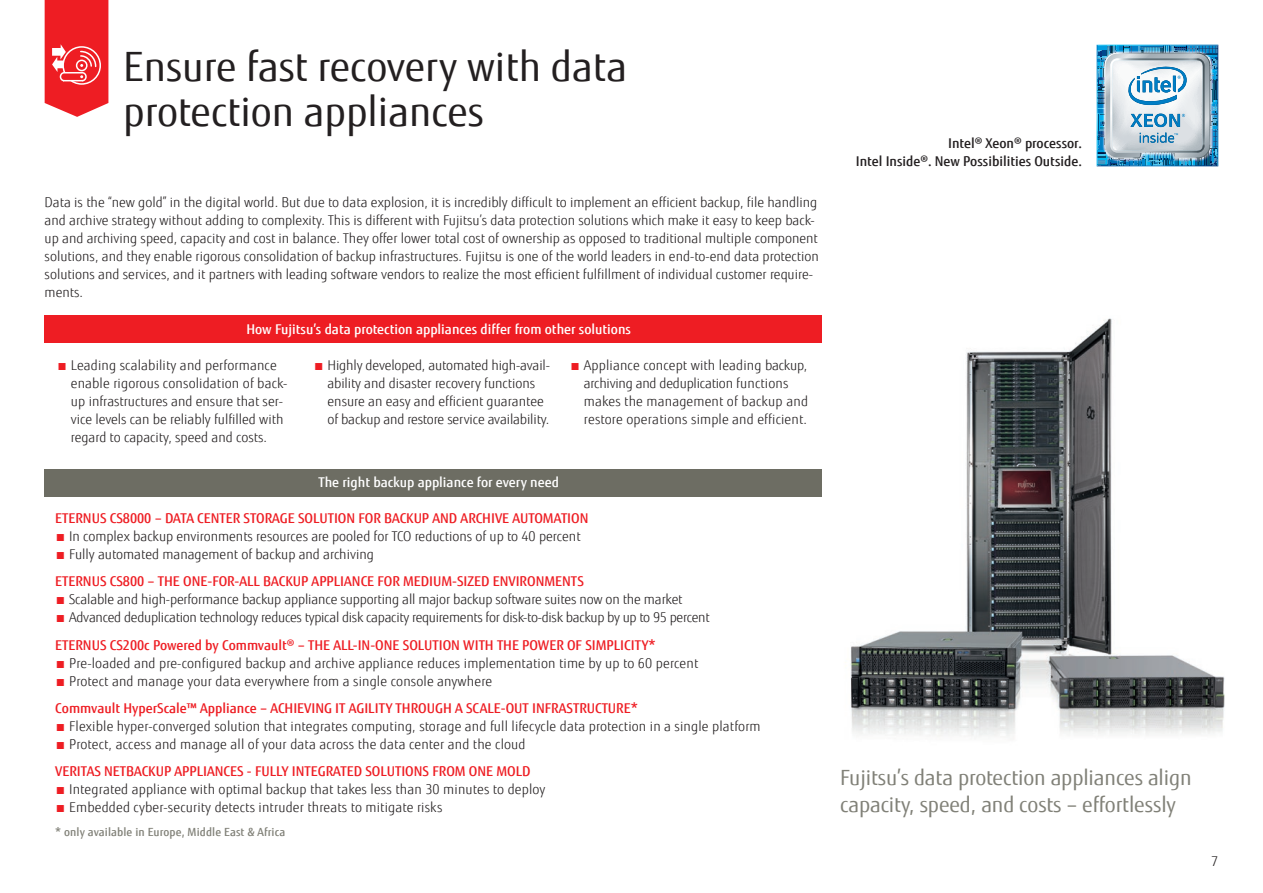
<style>
.page{position:relative;width:1263px;height:893px;background:#fff}
.page>*{position:absolute;margin:0;border:0;box-sizing:border-box;transform-origin:0 0}
.t1{font:40.5px/45.2px "Fujitsu Sans";color:#231f20}
.t2{font:21px/27.2px "Fujitsu Sans";letter-spacing:-.005em;color:#818178}
.t3{font:300 13.5px/18px "Fujitsu Sans";color:#231f20}
.t4{font:500 13.5px/27.2px "Fujitsu Sans";color:#ee1d23}
.t5{font:300 13.5px/27.2px "Fujitsu Sans";letter-spacing:-.02em;color:#231f20}
.t6{font:500 13.5px "Fujitsu Sans";color:#fff}
.t7{font:500 13.5px/18px "Fujitsu Sans";color:#231f20;text-align:right}
.t8{font:500 11.25px "Fujitsu Sans";letter-spacing:.01em;color:#818178}
.s1{color:#ee1d23}
.s2{font-weight:300}
.s3{font-weight:300;color:#231f20}
.s4{font-weight:500;color:#ee1d23}
</style>
<div class="page">
<img style="left:850px;top:318px;width:375px;height:419px">
<div style="left:45px;top:315px;width:777px;height:28px;background:#ee1d23"></div>
<div style="left:45px;top:469px;width:777px;height:27px;background:#6d6d63"></div>
<img style="left:1096px;top:45px;width:122px;height:121px">
<svg style="left:45px;top:0;width:63px;height:117px;background:#f03b40"></svg>
<h1 class="t1" style="left:123px;top:44px;width:505px">Ensure fast recovery with data protection appliances</h1>
<p class="t3" style="left:45px;top:194px;width:776px">Data is the “new gold” in the digital world. But due to data explosion, it is incredibly difficult to implement an efficient backup, file handling and archive strategy without adding to complexity. This is different with Fujitsu’s data protection solutions which make it easy to keep back&shy;up and archiving speed, capacity and cost in balance. They offer lower total cost of ownership as opposed to traditional multiple component solutions, and they enable rigorous consolidation of backup infrastructures. Fujitsu is one of the world leaders in end-to-end data protection solutions and services, and it partners with leading software vendors to realize the most efficient fulfillment of individual customer require&shy;ments.</p>
<p class="t6" style="left:246px;top:320px;width:386px">How Fujitsu’s data protection appliances differ from other solutions</p>
<p class="t3" style="left:71px;top:356px;width:218px;text-indent:-14px"><span class="s1">■</span> Leading scalability and performance enable rigorous consolidation of back&shy;up infrastructures and ensure that ser&shy;vice levels can be reliably fulfilled with regard to capacity, speed and costs.</p>
<p class="t3" style="left:584px;top:356px;width:226px;text-indent:-14px"><span class="s1">■</span> Appliance concept with leading backup, archiving and deduplication functions makes the management of backup and restore operations simple and efficient.</p>
<p class="t3" style="left:327px;top:356px;width:224px;text-indent:-14px"><span class="s1">■</span> Highly developed, automated high-avail&shy;ability and disaster recovery functions ensure an easy and efficient guarantee of backup and restore service availability.</p>
<p class="t6" style="left:318px;top:474px;width:242px">The right backup appliance for every need</p>
<p class="t4" style="left:55px;top:505px;width:535px">ETERNUS CS8000 – DATA CENTER STORAGE SOLUTION FOR BACKUP AND ARCHIVE AUTOMATION</p>
<p class="t3" style="left:55px;top:528px;width:527px"><span class="s1">■</span> In complex backup environments resources are pooled for TCO reductions of up to 40 percent</p>
<p class="t4" style="left:55px;top:541px;width:530px"><span class="s2">■</span> <span class="s3">Fully automated management of backup and archiving<br></span>ETERNUS CS800 – THE ONE-FOR-ALL BACKUP APPLIANCE FOR MEDIUM-SIZED ENVIRONMENTS</p>
<p class="t3" style="left:55px;top:591px;width:628px"><span class="s1">■</span> Scalable and high-performance backup appliance supporting all major backup software suites now on the market</p>
<p class="t5" style="left:55px;top:604px;width:656px"><span class="s1">■</span> Advanced deduplication technology reduces typical disk capacity requirements for disk-to-disk backup by up to 95 percent<br><span class="s4">ETERNUS CS200c Powered by Commvault® – THE ALL-IN-ONE SOLUTION WITH THE POWER OF SIMPLICITY*</span></p>
<p class="t3" style="left:55px;top:654px;width:644px"><span class="s1">■</span> Pre-loaded and pre-configured backup and archive appliance reduces implementation time by up to 60 percent</p>
<p class="t4" style="left:55px;top:667px;width:584px"><span class="s2">■</span> <span class="s3">Protect and manage your data everywhere from a single console anywhere<br></span>Commvault HyperScale™ Appliance – ACHIEVING IT AGILITY THROUGH A SCALE-OUT INFRASTRUCTURE*</p>
<p class="t3" style="left:55px;top:717px;width:707px"><span class="s1">■</span> Flexible hyper-converged solution that integrates computing, storage and full lifecycle data protection in a single platform</p>
<p class="t3" style="left:55px;top:731px;width:477px;line-height:27.2px"><span class="s1">■</span> Protect, access and manage all of your data across the data center and the cloud<br><span class="s4">VERITAS NETBACKUP APPLIANCES - FULLY INTEGRATED SOLUTIONS FROM ONE MOLD</span></p>
<p class="t3" style="left:55px;top:780px;width:492px"><span class="s1">■</span> Integrated appliance with optimal backup that takes less than 30 minutes to deploy</p>
<p class="t3" style="left:55px;top:798px;width:389px"><span class="s1">■</span> Embedded cyber-security detects intruder threats to mitigate risks</p>
<p class="t8" style="left:55px;top:825px;width:231px">* only available in Europe, Middle East &amp; Africa</p>
<p class="t7" style="left:856px;top:135px;width:228px">Intel® Xeon® processor.<br>Intel Inside®. New Possibilities Outside.</p>
<h2 class="t2" style="left:840px;top:764px;width:353px">Fujitsu’s data protection appliances align capacity, speed, and costs – effortlessly</h2>
<p class="t3" style="left:1211px;top:853px;width:9px">7</p>
</div>
